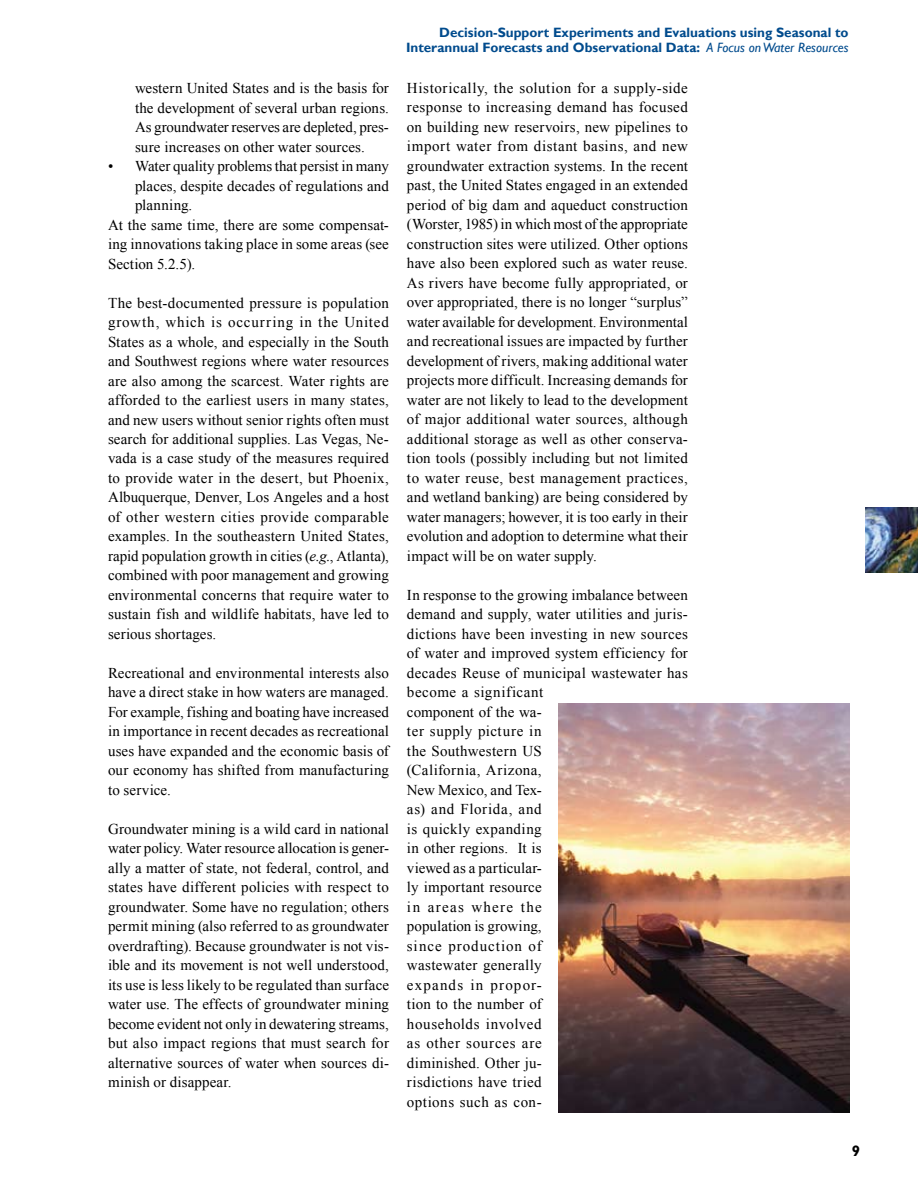
<style>
.page{position:relative;width:918px;height:1188px;background:#fff}
.page>*{position:absolute;margin:0;border:0;box-sizing:border-box;transform-origin:0 0}
.t1{font:15px/19.5px "Times New Roman";letter-spacing:.015em;color:#000;text-align:justify}
.t2{font:15px "Times New Roman";letter-spacing:-.005em;color:#000}
.t3{font:700 15px "Gill Sans";color:#000}
.t4{font:700 13.5px/15px "Gill Sans";color:#004b8d;text-align:right}
.s1{font-style:italic}
.s2{font-weight:400;font-style:italic}
</style>
<div class="page">
<img style="left:865px;top:507px;width:53px;height:65px">
<img style="left:558px;top:703px;width:291px;height:410px">
<p class="t1" style="left:135px;top:78px;width:255px">western United States and is the basis for the development of several urban regions.<br>As groundwater reserves are depleted, pres&shy;sure increases on other water sources.</p>
<p class="t2" style="left:108px;top:156px;width:282px">• Water quality problems that persist in many</p>
<p class="t1" style="left:135px;top:176px;width:255px">places, despite decades of regulations and</p>
<p class="t1" style="left:135px;top:195px;width:59px">planning.</p>
<p class="t1" style="left:108px;top:215px;width:282px">At the same time, there are some compensat-</p>
<p class="t1" style="left:108px;top:234px;width:282px">ing innovations taking place in some areas (see</p>
<p class="t1" style="left:108px;top:254px;width:89px">Section 5.2.5).</p>
<p class="t1" style="left:108px;top:293px;width:283px">The best-documented pressure is population growth, which is occurring in the United States as a whole, and especially in the South and Southwest regions where water resources are also among the scarcest. Water rights are afforded to the earliest users in many states, and new users without senior rights often must search for additional supplies. Las Vegas, Ne&shy;vada is a case study of the measures required to provide water in the desert, but Phoenix, Albuquerque, Denver, Los Angeles and a host of other western cities provide comparable examples. In the southeastern United States, rapid population growth in cities (<span class="s1">e.g.</span>, Atlanta), combined with poor management and growing environmental concerns that require water to sustain fish and wildlife habitats, have led to serious shortages.</p>
<p class="t1" style="left:108px;top:663px;width:283px">Recreational and environmental interests also have a direct stake in how waters are managed.<br>For example, fishing and boating have increased in importance in recent decades as recreational uses have expanded and the economic basis of our economy has shifted from manufacturing to service.</p>
<p class="t1" style="left:108px;top:819px;width:283px">Groundwater mining is a wild card in national water policy. Water resource allocation is gener&shy;ally a matter of state, not federal, control, and states have different policies with respect to groundwater. Some have no regulation; others permit mining (also referred to as groundwater overdrafting). Because groundwater is not vis&shy;ible and its movement is not well understood, its use is less likely to be regulated than surface water use. The effects of groundwater mining become evident not only in dewatering streams, but also impact regions that must search for alternative sources of water when sources di&shy;minish or disappear.</p>
<p class="t4" style="left:406px;top:25px;width:444px">Decision-Support Experiments and Evaluations using Seasonal to<br>Interannual Forecasts and Observational Data: <span class="s2">A Focus on Water Resources</span></p>
<p class="t1" style="left:407px;top:78px;width:282px">Historically, the solution for a supply-side response to increasing demand has focused on building new reservoirs, new pipelines to import water from distant basins, and new groundwater extraction systems. In the recent past, the United States engaged in an extended period of big dam and aqueduct construction (Worster, 1985) in which most of the appropriate construction sites were utilized. Other options have also been explored such as water reuse.<br>As rivers have become fully appropriated, or over appropriated, there is no longer “surplus” water available for development. Environmental and recreational issues are impacted by further development of rivers, making additional water projects more difficult. Increasing demands for water are not likely to lead to the development of major additional water sources, although additional storage as well as other conserva&shy;tion tools (possibly including but not limited to water reuse, best management practices, and wetland banking) are being considered by water managers; however, it is too early in their evolution and adoption to determine what their impact will be on water supply.</p>
<p class="t1" style="left:407px;top:585px;width:282px;text-align:left">In response to the growing imbalance between demand and supply, water utilities and juris&shy;dictions have been investing in new sources of water and improved system efficiency for decades Reuse of municipal wastewater has become a significant<br>component of the wa-<br>ter supply picture in<br>the Southwestern US<br>(California, Arizona,<br>New Mexico, and Tex-<br>as) and Florida, and<br>is quickly expanding<br>in other regions. It is<br>viewed as a particular-<br>ly important resource<br>in areas where the<br>population is growing,<br>since production of<br>wastewater generally<br>expands in propor-<br>tion to the number of<br>households involved<br>as other sources are<br>diminished. Other ju-<br>risdictions have tried<br>options such as con-</p>
<p class="t3" style="left:852px;top:1142px;width:10px">9</p>
</div>
